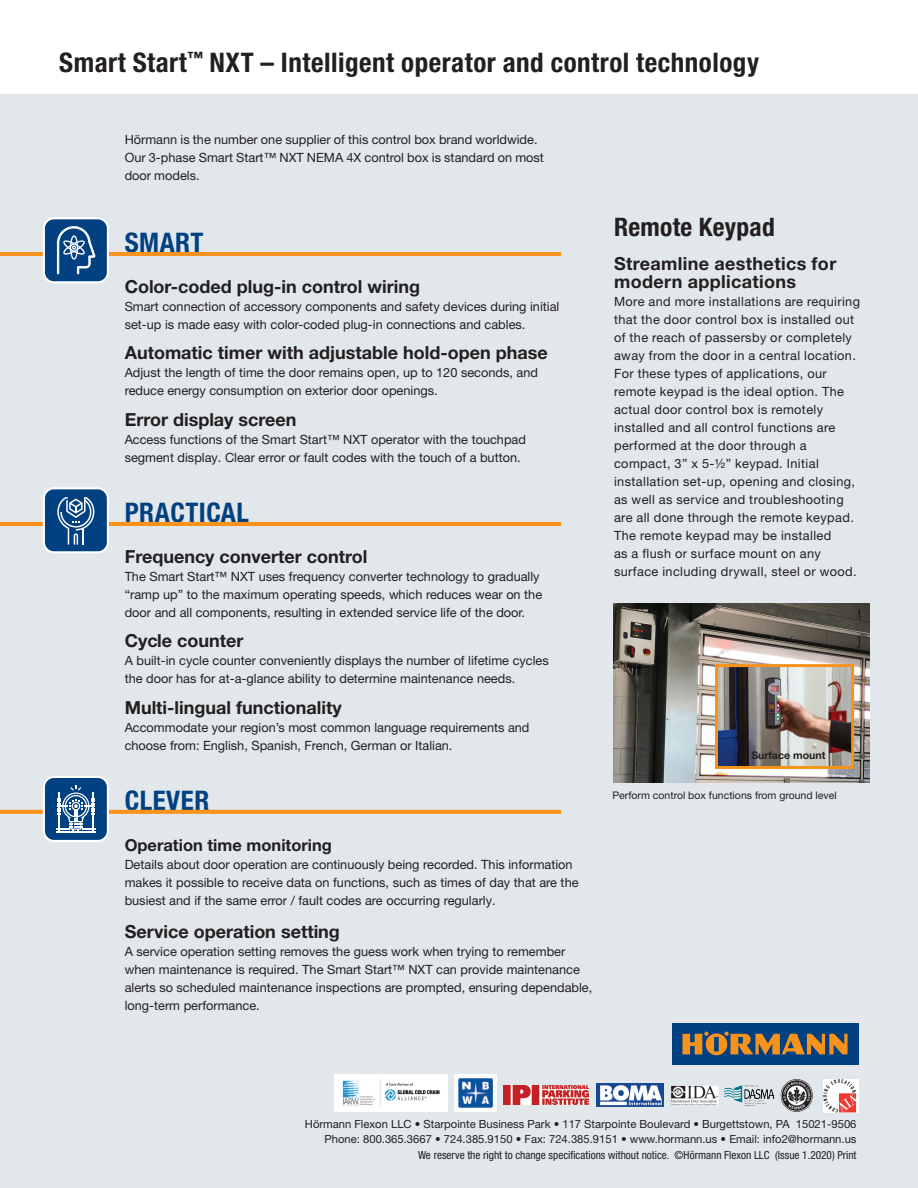
<style>
.page{position:relative;width:918px;height:1188px;background:#fff}
.page>*{position:absolute;margin:0;border:0;box-sizing:border-box;transform-origin:0 0}
.t1{font:700 condensed 27px "Hoermann Helvetica Neue";letter-spacing:.02em;color:#231f20}
.t2{font:700 condensed 27px "Hoermann Helvetica Neue";letter-spacing:.02em;color:#014081}
.t3{font:700 condensed 25.5px "Hoermann Helvetica Neue";letter-spacing:.01em;color:#231f20}
.t4{font:700 18px "Hoermann Helvetica Neue";color:#231f20}
.t5{font:700 18px/18px "Hoermann Helvetica Neue";letter-spacing:.02em;color:#231f20}
.t6{font:700 16.5px "Hoermann Helvetica Neue";color:#231f20}
.t7{font:12.75px/18px "Hoermann Helvetica Neue Rm";color:#231f20}
.t8{font:12.75px/18px "Hoermann Helvetica Neue Rm";letter-spacing:.03em;color:#231f20}
.t9{font:11.25px/15px "Hoermann Helvetica Neue Rm";color:#231f20;text-align:right}
.t10{font:condensed 11.25px "Hoermann Helvetica Neue";color:#231f20}
.t11{font:700 10.65px "Hoermann Helvetica Neue";color:#231f20}
.t12{font:10.5px "Hoermann Helvetica Neue Rm";color:#231f20}
</style>
<div class="page">
<div style="left:0;top:94px;width:918px;height:1094px;background:#e1e7ea"></div>
<hr style="left:0;top:252px;width:561px;height:4px;background:#f7931d">
<svg style="left:0;top:810px;width:561px;height:4px;background:#f69523"></svg>
<hr style="left:0;top:522px;width:561px;height:4px;background:#f7931d">
<div style="left:44px;top:488px;width:64px;height:64px;background:#014081;border-radius:10px"></div>
<div style="left:43px;top:487px;width:66px;height:66px;border:2px solid #fff;border-radius:10px"></div>
<svg style="left:57px;top:497px;width:37px;height:48px"></svg>
<div style="left:44px;top:218px;width:64px;height:64px;background:#014081;border-radius:10px"></div>
<div style="left:43px;top:217px;width:66px;height:66px;border:2px solid #fff;border-radius:10px"></div>
<svg style="left:57px;top:226px;width:38px;height:48px"></svg>
<div style="left:44px;top:777px;width:64px;height:64px;background:#014081;border-radius:10px"></div>
<div style="left:43px;top:776px;width:66px;height:66px;border:2px solid #fff;border-radius:10px"></div>
<svg style="left:56px;top:785px;width:40px;height:47px"></svg>
<img style="left:335px;top:1075px;width:112px;height:36px">
<img style="left:823px;top:1080px;width:35px;height:32px">
<img style="left:672px;top:1080px;width:141px;height:32px">
<img style="left:597px;top:1084px;width:66px;height:22px">
<img style="left:504px;top:1086px;width:85px;height:18px">
<img style="left:455px;top:1075px;width:41px;height:36px">
<div style="left:672px;top:1023px;width:186px;height:42px;background:#014081"></div>
<svg style="left:682px;top:1032px;width:166px;height:23px"></svg>
<img style="left:613px;top:604px;width:257px;height:178px">
<img style="left:719px;top:668px;width:131px;height:97px">
<div style="left:715px;top:664px;width:139px;height:105px;border:3px solid #f7931d"></div>
<h1 class="t1" style="left:59px;top:44px;width:702px">Smart Start<sup>™</sup> NXT – Intelligent operator and control technology</h1>
<p class="t7" style="left:125px;top:130px;width:421px">Hörmann is the number one supplier of this control box brand worldwide.<br>Our 3-phase Smart Start™ NXT NEMA 4X control box is standard on most door models.</p>
<h1 class="t2" style="left:125px;top:224px;width:75px">Smart</h1>
<h3 class="t4" style="left:125px;top:273px;width:297px">Color-coded plug-in control wiring</h3>
<p class="t7" style="left:125px;top:296px;width:436px">Smart connection of accessory components and safety devices during initial set-up is made easy with color-coded plug-in connections and cables.</p>
<h3 class="t4" style="left:125px;top:340px;width:425px">Automatic timer with adjustable hold-open phase</h3>
<p class="t7" style="left:125px;top:363px;width:415px">Adjust the length of time the door remains open, up to 120 seconds, and reduce energy consumption on exterior door openings.</p>
<h3 class="t4" style="left:125px;top:406px;width:173px">Error display screen</h3>
<p class="t7" style="left:125px;top:429px;width:403px">Access functions of the Smart Start™ NXT operator with the touchpad segment display. Clear error or fault codes with the touch of a button.</p>
<h1 class="t2" style="left:125px;top:494px;width:126px">PRACTICAL</h1>
<h3 class="t4" style="left:125px;top:543px;width:244px">Frequency converter control</h3>
<p class="t7" style="left:125px;top:566px;width:419px">The Smart Start™ NXT uses frequency converter technology to gradually “ramp up” to the maximum operating speeds, which reduces wear on the door and all components, resulting in extended service life of the door.</p>
<h3 class="t4" style="left:125px;top:628px;width:120px">Cycle counter</h3>
<p class="t7" style="left:125px;top:651px;width:426px">A built-in cycle counter conveniently displays the number of lifetime cycles the door has for at-a-glance ability to determine maintenance needs.</p>
<h3 class="t4" style="left:125px;top:694px;width:219px">Multi-lingual functionality</h3>
<p class="t7" style="left:125px;top:717px;width:406px">Accommodate your region’s most common language requirements and choose from: English, Spanish, French, German or Italian.</p>
<h1 class="t2" style="left:125px;top:782px;width:84px">CLEVER</h1>
<p class="t6" style="left:125px;top:833px;width:209px">Operation time monitoring</p>
<p class="t7" style="left:125px;top:854px;width:455px">Details about door operation are continuously being recorded. This information makes it possible to receive data on functions, such as times of day that are the busiest and if the same error / fault codes are occurring regularly.</p>
<h3 class="t4" style="left:125px;top:919px;width:217px">Service operation setting</h3>
<p class="t7" style="left:125px;top:942px;width:469px">A service operation setting removes the guess work when trying to remember when maintenance is required. The Smart Start™ NXT can provide maintenance alerts so scheduled maintenance inspections are prompted, ensuring dependable, long-term performance.</p>
<h2 class="t3" style="left:614px;top:209px;width:162px">Remote Keypad</h2>
<h3 class="t5" style="left:614px;top:253px;width:224px">Streamline aesthetics for modern applications</h3>
<p class="t8" style="left:614px;top:292px;width:247px">More and more installations are requiring that the door control box is installed out of the reach of passersby or completely away from the door in a central location.<br>For these types of applications, our remote keypad is the ideal option. The actual door control box is remotely installed and all control functions are performed at the door through a compact, 3” x 5-½” keypad. Initial installation set-up, opening and closing, as well as service and troubleshooting are all done through the remote keypad.<br>The remote keypad may be installed<br>as a flush or surface mount on any surface including drywall, steel or wood.</p>
<p class="t11" style="left:751px;top:748px;width:76px">Surface mount</p>
<p class="t12" style="left:612px;top:788px;width:226px">Perform control box functions from ground level</p>
<p class="t9" style="left:305px;top:1116px;width:553px">Hörmann Flexon LLC • Starpointe Business Park • 117 Starpointe Boulevard • Burgettstown, PA 15021-9506<br>Phone: 800.365.3667 • 724.385.9150 • Fax: 724.385.9151 • www.hormann.us • Email: info2@hormann.us</p>
<p class="t10" style="left:418px;top:1147px;width:440px">We reserve the right to change specifications without notice. ©Hörmann Flexon LLC (Issue 1.2020) Print</p>
</div>
